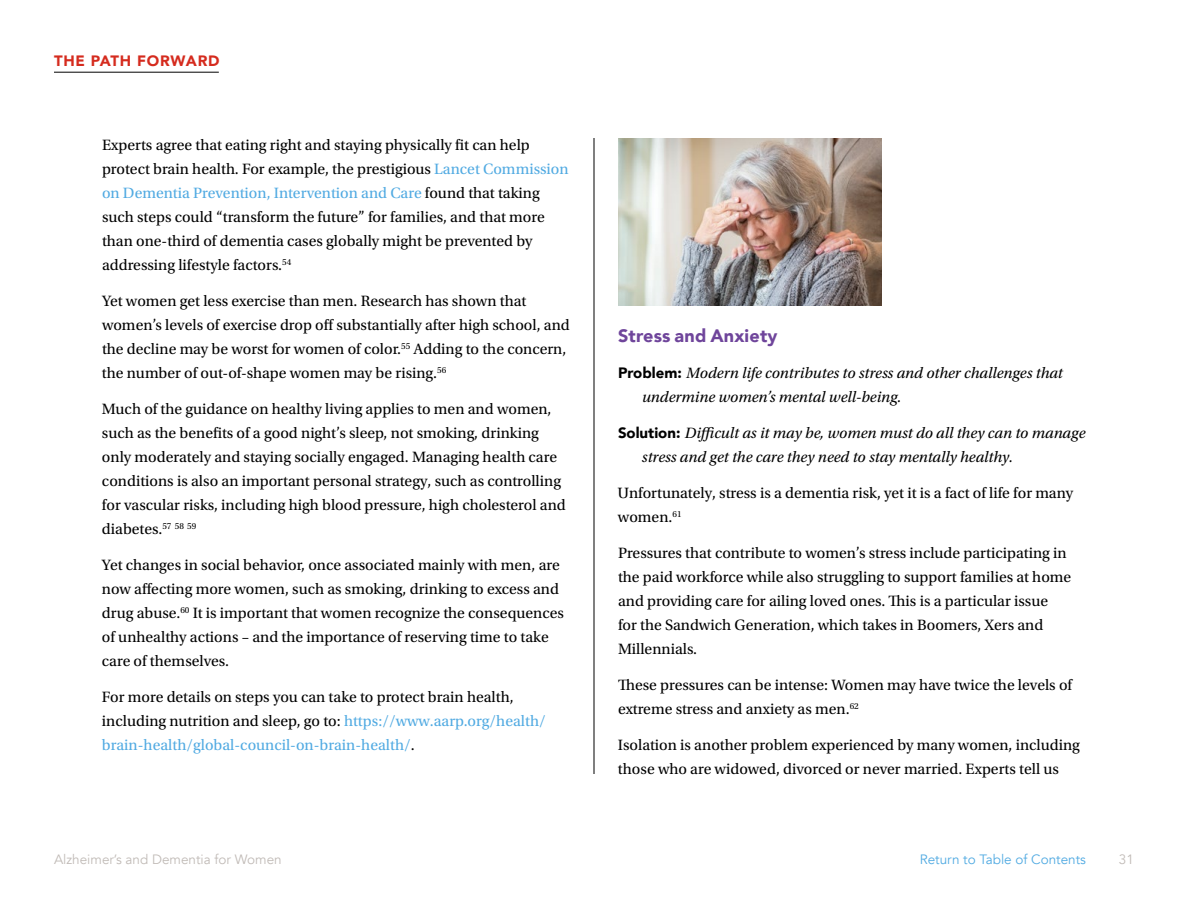
<style>
.page{position:relative;width:1188px;height:918px;background:#fff}
.page>*{position:absolute;margin:0;border:0;box-sizing:border-box;transform-origin:0 0}
.t1{font:900 18px "Avenir";letter-spacing:.01em;color:#6f459b}
.t2{font:15.75px/24px "Utopia Std";color:#000}
.t3{font:italic 15.75px/24px "Utopia Std";color:#000}
.t4{font:900 15px "Avenir";letter-spacing:.05em;color:#d52b1e}
.t5{font:13.5px "Avenir";color:#c1bbb7}
.t6{font:13.5px "Avenir";color:#51aae2}
.s1{color:#51aae2}
.s2{font-family:"Avenir";font-weight:900;font-style:normal;font-size:15px}
</style>
<div class="page">
<hr style="left:594px;top:138px;width:1px;height:636px;background:#000">
<hr style="left:54px;top:72px;width:165px;height:1px;background:#000">
<img style="left:618px;top:138px;width:264px;height:168px">
<p class="t4" style="left:54px;top:48px;width:167px">THE PATH FORWARD</p>
<p class="t2" style="left:102px;top:133px;width:468px">Experts agree that eating right and staying physically fit can help protect brain health. For example, the prestigious <span class="s1">Lancet Commission on Dementia Prevention, Intervention and Care</span> found that taking such steps could “transform the future” for families, and that more than one-third of dementia cases globally might be prevented by addressing lifestyle factors.<sup>54</sup></p>
<p class="t2" style="left:102px;top:289px;width:469px">Yet women get less exercise than men. Research has shown that women’s levels of exercise drop off substantially after high school, and the decline may be worst for women of color.<sup>55</sup> Adding to the concern, the number of out-of-shape women may be rising.<sup>56</sup></p>
<p class="t2" style="left:102px;top:397px;width:465px">Much of the guidance on healthy living applies to men and women, such as the benefits of a good night’s sleep, not smoking, drinking only moderately and staying socially engaged. Managing health care conditions is also an important personal strategy, such as controlling for vascular risks, including high blood pressure, high cholesterol and diabetes.<sup>57</sup> <sup>58</sup> <sup>59</sup></p>
<p class="t2" style="left:102px;top:553px;width:463px">Yet changes in social behavior, once associated mainly with men, are now affecting more women, such as smoking, drinking to excess and drug abuse.<sup>60</sup> It is important that women recognize the consequences of unhealthy actions – and the importance of reserving time to take care of themselves.</p>
<p class="t2" style="left:102px;top:685px;width:445px">For more details on steps you can take to protect brain health, including nutrition and sleep, go to: <span class="s1">https://www.aarp.org/health/ brain-health/global-council-on-brain-health/</span>.</p>
<p class="t1" style="left:618px;top:320px;width:161px">Stress and Anxiety</p>
<p class="t3" style="left:642px;top:361px;width:422px;text-indent:-24px"><span class="s2">Problem:</span> Modern life contributes to stress and other challenges that undermine women’s mental well-being.</p>
<p class="t3" style="left:642px;top:421px;width:445px;text-indent:-24px"><span class="s2">Solution:</span> Difficult as it may be, women must do all they can to manage stress and get the care they need to stay mentally healthy.</p>
<p class="t2" style="left:618px;top:481px;width:457px">Unfortunately, stress is a dementia risk, yet it is a fact of life for many women.<sup>61</sup></p>
<p class="t2" style="left:618px;top:541px;width:455px">Pressures that contribute to women’s stress include participating in the paid workforce while also struggling to support families at home and providing care for ailing loved ones. This is a particular issue<br>for the Sandwich Generation, which takes in Boomers, Xers and Millennials.</p>
<p class="t2" style="left:618px;top:673px;width:456px">These pressures can be intense: Women may have twice the levels of extreme stress and anxiety as men.<sup>62</sup></p>
<p class="t2" style="left:618px;top:733px;width:463px">Isolation is another problem experienced by many women, including those who are widowed, divorced or never married. Experts tell us</p>
<p class="t5" style="left:54px;top:851px;width:229px">Alzheimer’s and Dementia for Women</p>
<p class="t6" style="left:920px;top:851px;width:168px">Return to Table of Contents</p>
<p class="t5" style="left:1119px;top:851px;width:17px">31</p>
</div>
